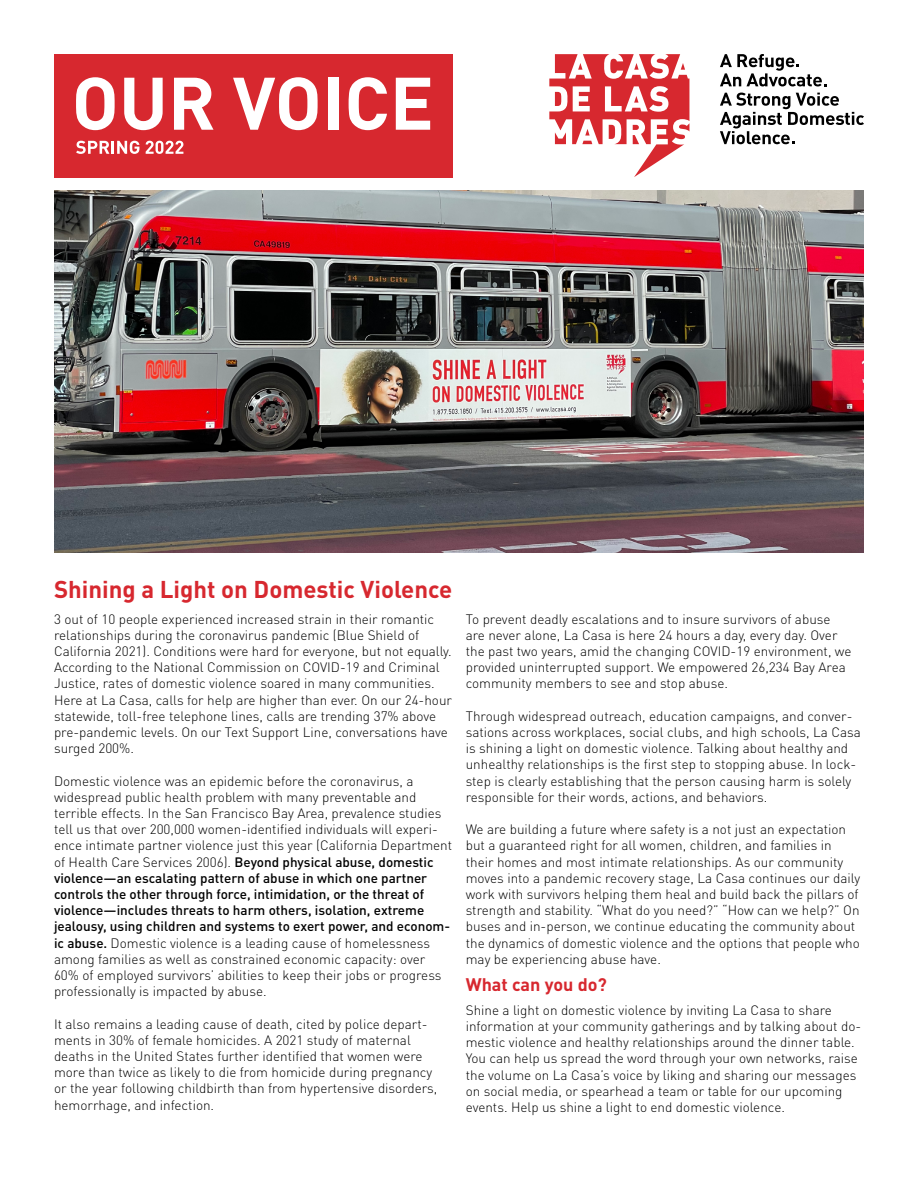
<style>
.page{position:relative;width:918px;height:1188px;background:#fff}
.page>*{position:absolute;margin:0;border:0;box-sizing:border-box;transform-origin:0 0}
.t1{font:700 24px "DINOT";color:#d7282f}
.t2{font:700 18px "DINOT";color:#d7282f}
.t3{font:300 13.5px/16.2px "DINOT";color:#000}
.s1{font-weight:500}
</style>
<div class="page">
<img style="left:54px;top:191px;width:810px;height:361px">
<div style="left:54px;top:54px;width:398px;height:123px;background:#d7282f"></div>
<svg style="left:76px;top:77px;width:39px;height:53px"></svg>
<svg style="left:124px;top:78px;width:39px;height:52px"></svg>
<svg style="left:174px;top:78px;width:40px;height:52px"></svg>
<svg style="left:233px;top:77px;width:85px;height:53px"></svg>
<div style="left:328px;top:78px;width:10px;height:52px;background:#fff"></div>
<svg style="left:349px;top:77px;width:38px;height:53px"></svg>
<svg style="left:396px;top:78px;width:34px;height:52px"></svg>
<svg style="left:76px;top:141px;width:63px;height:13px"></svg>
<svg style="left:146px;top:141px;width:37px;height:13px"></svg>
<svg style="left:720px;top:54px;width:107px;height:32px"></svg>
<svg style="left:720px;top:93px;width:144px;height:51px"></svg>
<svg style="left:549px;top:54px;width:140px;height:123px"></svg>
<h1 class="t1" style="left:54px;top:573px;width:400px">Shining a Light on Domestic Violence</h1>
<p class="t3" style="left:54px;top:610px;width:400px">3 out of 10 people experienced increased strain in their romantic relationships during the coronavirus pandemic (Blue Shield of California 2021). Conditions were hard for everyone, but not equally.<br>According to the National Commission on COVID-19 and Criminal Justice, rates of domestic violence soared in many communities.<br>Here at La Casa, calls for help are higher than ever. On our 24-hour statewide, toll-free telephone lines, calls are trending 37% above pre-pandemic levels. On our Text Support Line, conversations have surged 200%.</p>
<p class="t3" style="left:54px;top:772px;width:400px">Domestic violence was an epidemic before the coronavirus, a widespread public health problem with many preventable and terrible effects. In the San Francisco Bay Area, prevalence studies tell us that over 200,000 women-identified individuals will experi&shy;ence intimate partner violence just this year (California Department of Health Care Services 2006). <span class="s1">Beyond physical abuse, domestic violence—an escalating pattern of abuse in which one partner controls the other through force, intimidation, or the threat of violence—includes threats to harm others, isolation, extreme jealousy, using children and systems to exert power, and econom&shy;ic abuse.</span> Domestic violence is a leading cause of homelessness among families as well as constrained economic capacity: over 60% of employed survivors’ abilities to keep their jobs or progress professionally is impacted by abuse.</p>
<p class="t3" style="left:54px;top:1015px;width:385px">It also remains a leading cause of death, cited by police depart&shy;ments in 30% of female homicides. A 2021 study of maternal deaths in the United States further identified that women were more than twice as likely to die from homicide during pregnancy or the year following childbirth than from hypertensive disorders, hemorrhage, and infection.</p>
<p class="t3" style="left:466px;top:610px;width:387px">To prevent deadly escalations and to insure survivors of abuse are never alone, La Casa is here 24 hours a day, every day. Over the past two years, amid the changing COVID-19 environment, we provided uninterrupted support. We empowered 26,234 Bay Area community members to see and stop abuse.</p>
<p class="t3" style="left:466px;top:707px;width:397px">Through widespread outreach, education campaigns, and conver&shy;sations across workplaces, social clubs, and high schools, La Casa is shining a light on domestic violence. Talking about healthy and unhealthy relationships is the first step to stopping abuse. In lock&shy;step is clearly establishing that the person causing harm is solely responsible for their words, actions, and behaviors.</p>
<p class="t3" style="left:466px;top:821px;width:396px">We are building a future where safety is a not just an expectation but a guaranteed right for all women, children, and families in their homes and most intimate relationships. As our community moves into a pandemic recovery stage, La Casa continues our daily work with survivors helping them heal and build back the pillars of strength and stability. “What do you need?” “How can we help?” On buses and in-person, we continue educating the community about the dynamics of domestic violence and the options that people who may be experiencing abuse have.</p>
<p class="t3" style="left:466px;top:1001px;width:397px">Shine a light on domestic violence by inviting La Casa to share information at your community gatherings and by talking about do&shy;mestic violence and healthy relationships around the dinner table.<br>You can help us spread the word through your own networks, raise the volume on La Casa’s voice by liking and sharing our messages on social media, or spearhead a team or table for our upcoming events. Help us shine a light to end domestic violence.</p>
<h2 class="t2" style="left:466px;top:972px;width:143px">What can you do?</h2>
</div>
